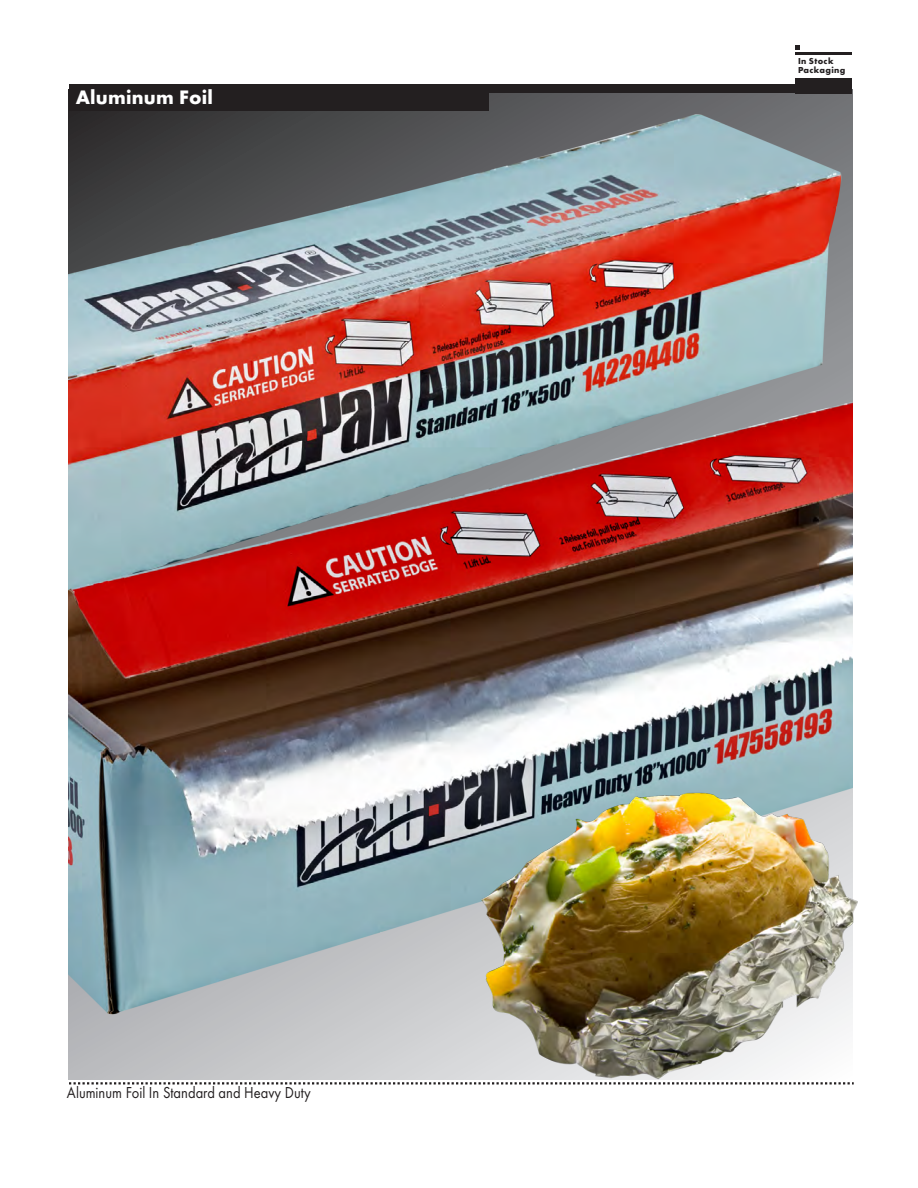
<style>
.page{position:relative;width:918px;height:1188px;background:#fff}
.page>*{position:absolute;margin:0;border:0;box-sizing:border-box;transform-origin:0 0}
.t1{font:700 20.25px "Futura EF";letter-spacing:.01em;color:#fff}
.t2{font:16.5px "Futura EF";color:#231f20;scale:.88 1}
.t3{font:700 9px/9.6px "Futura EF";letter-spacing:.04em;color:#231f20}
</style>
<div class="page">
<img style="left:68px;top:90px;width:785px;height:183px">
<img style="left:68px;top:273px;width:785px;height:786px">
<div style="left:312px;top:84px;width:540px;height:9px;background:#231f20"></div>
<div style="left:69px;top:84px;width:419px;height:27px;background:#231f20"></div>
<div style="left:796px;top:78px;width:56px;height:15px;background:#231f20"></div>
<svg style="left:796px;top:45px;width:4px;height:5px"></svg>
<hr style="left:796px;top:52px;width:56px;height:2px;background:#231f20">
<svg style="left:69px;top:1082px;width:394px;height:2px"></svg>
<img style="left:464px;top:769px;width:394px;height:316px">
<p class="t1" style="left:76px;top:85px;width:139px">Aluminum Foil</p>
<p class="t2" style="left:67px;top:1083px;width:278px">Aluminum Foil In Standard and Heavy Duty</p>
<p class="t3" style="left:798px;top:56px;width:49px">In Stock<br>Packaging</p>
</div>
